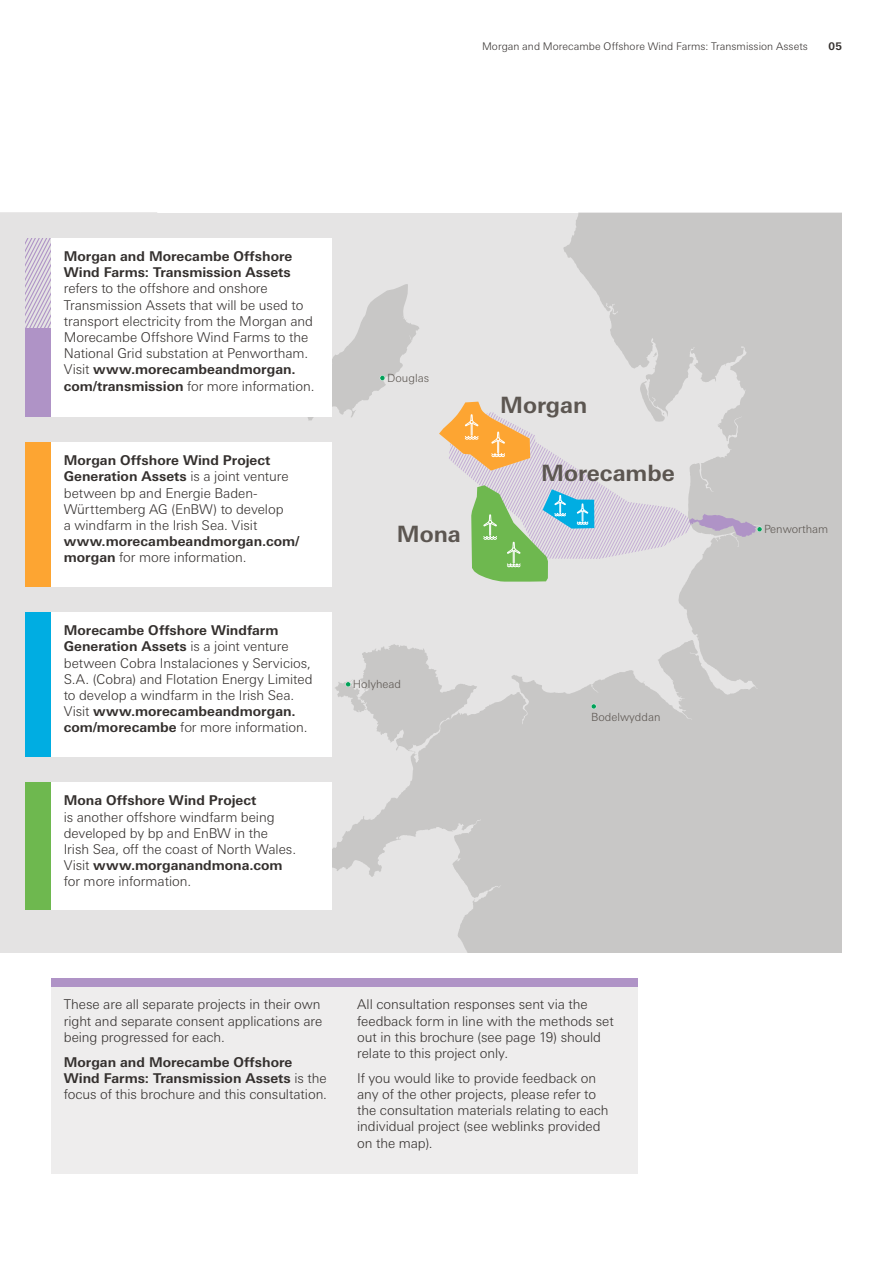
<style>
.page{position:relative;width:893px;height:1263px;background:#fff}
.page>*{position:absolute;margin:0;border:0;box-sizing:border-box;transform-origin:0 0}
.t1{font:700 22.5px "Univers Next Pro";color:#5c5651}
.t2{font:300 13.5px/16.2px "Univers Next Pro";letter-spacing:-.005em;color:#34302e}
.t3{font:700 13.5px/16.2px "Univers Next Pro";color:#34302e}
.t4{font:300 11.25px "Univers Next Pro";color:#5c5651}
.t5{font:300 10.5px "Univers Next Pro";letter-spacing:.005em;color:#34302e}
.t6{font:700 10.5px "Univers Next Pro";color:#34302e}
.s1{font-weight:700}
.s2{font-weight:300}
</style>
<div class="page">
<div style="left:0;top:213px;width:842px;height:739px;background:#e5e4e4"></div>
<svg style="left:332px;top:213px;width:510px;height:739px;fill:#c8c7c6"></svg>
<svg style="left:653px;top:352px;width:4px;height:5px"></svg>
<svg style="left:439px;top:381px;width:323px;height:201px"></svg>
<svg style="left:308px;top:284px;width:111px;height:137px"></svg>
<svg style="left:335px;top:644px;width:142px;height:109px"></svg>
<svg style="left:591px;top:704px;width:5px;height:5px"></svg>
<div style="left:26px;top:442px;width:25px;height:145px;background:#fda532"></div>
<div style="left:51px;top:442px;width:281px;height:145px;background:#fff"></div>
<div style="left:26px;top:612px;width:25px;height:145px;background:#00ade2"></div>
<div style="left:51px;top:612px;width:281px;height:145px;background:#fff"></div>
<div style="left:26px;top:238px;width:25px;height:179px;background:#af93c6"></div>
<svg style="left:26px;top:238px;width:25px;height:89px"></svg>
<div style="left:51px;top:238px;width:281px;height:179px;background:#fff"></div>
<div style="left:26px;top:782px;width:25px;height:128px;background:#6eb84f"></div>
<div style="left:51px;top:782px;width:281px;height:128px;background:#fff"></div>
<div style="left:51px;top:986px;width:587px;height:188px;background:#eeeded"></div>
<div style="left:51px;top:978px;width:587px;height:8px;background:#af93c6"></div>
<p class="t5" style="left:482px;top:41px;width:327px">Morgan and Morecambe Offshore Wind Farms: Transmission Assets</p>
<p class="t6" style="left:829px;top:40px;width:15px">05</p>
<p class="t3" style="left:64px;top:248px;width:230px">Morgan and Morecambe Offshore<br>Wind Farms: Transmission Assets</p>
<p class="t2" style="left:64px;top:280px;width:252px">refers to the offshore and onshore Transmission Assets that will be used to transport electricity from the Morgan and Morecambe Offshore Wind Farms to the National Grid substation at Penwortham.<br>Visit <span class="s1">www.morecambeandmorgan. com/transmission</span> for more information.</p>
<p class="t2" style="left:64px;top:452px;width:226px"><span class="s1">Morgan Offshore Wind Project<br>Generation Assets</span> is a joint venture between bp and Energie Baden-<br>Württemberg AG (EnBW) to develop a windfarm in the Irish Sea. Visit</p>
<p class="t3" style="left:64px;top:533px;width:237px">www.morecambeandmorgan.com/ morgan <span class="s2">for more information.</span></p>
<p class="t2" style="left:64px;top:622px;width:250px"><span class="s1">Morecambe Offshore Windfarm Generation Assets</span> is a joint venture between Cobra Instalaciones y Servicios, S.A. (Cobra) and Flotation Energy Limited to develop a windfarm in the Irish Sea.<br>Visit <span class="s1">www.morecambeandmorgan. com/morecambe</span> for more information.</p>
<p class="t3" style="left:64px;top:792px;width:194px">Mona Offshore Wind Project</p>
<p class="t2" style="left:64px;top:808px;width:234px">is another offshore windfarm being developed by bp and EnBW in the<br>Irish Sea, off the coast of North Wales.<br>Visit <span class="s1">www.morganandmona.com </span>for more information.</p>
<p class="t4" style="left:387px;top:372px;width:43px">Douglas</p>
<h1 class="t1" style="left:500px;top:391px;width:89px">Morgan</h1>
<h1 class="t1" style="left:541px;top:460px;width:135px">Morecambe</h1>
<h1 class="t1" style="left:397px;top:521px;width:66px">Mona</h1>
<p class="t4" style="left:764px;top:522px;width:66px">Penwortham</p>
<p class="t4" style="left:353px;top:677px;width:50px">Holyhead</p>
<p class="t4" style="left:591px;top:710px;width:71px">Bodelwyddan</p>
<p class="t2" style="left:64px;top:996px;width:260px">These are all separate projects in their own right and separate consent applications are being progressed for each.</p>
<p class="t3" style="left:64px;top:1053px;width:265px">Morgan and Morecambe Offshore<br>Wind Farms: Transmission Assets <span class="s2">is the focus of this brochure and this consultation.</span></p>
<p class="t2" style="left:357px;top:996px;width:258px">All consultation responses sent via the feedback form in line with the methods set out in this brochure (see page 19) should relate to this project only.</p>
<p class="t2" style="left:357px;top:1070px;width:253px">If you would like to provide feedback on any of the other projects, please refer to the consultation materials relating to each individual project (see weblinks provided on the map).</p>
</div>
